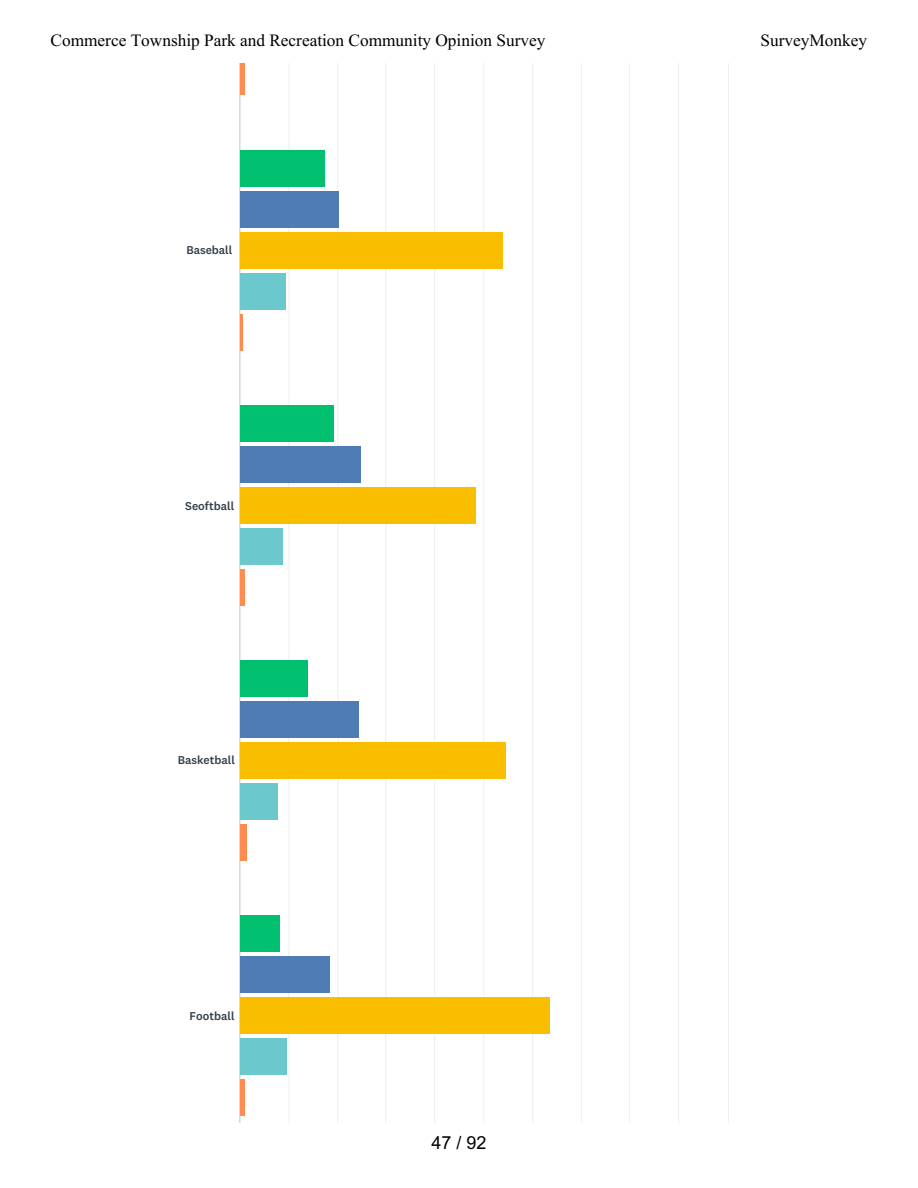
<style>
.page{position:relative;width:918px;height:1188px;background:#fff}
.page>*{position:absolute;margin:0;border:0;box-sizing:border-box;transform-origin:0 0}
.t1{font:18px "Arial";color:#000}
.t2{font:17.25px "Times New Roman";letter-spacing:.005em;color:#000}
.t3{font:11.85px "Copyright Klim Type Foundry Not Licensedfor Desktop Use";letter-spacing:.005em;color:#333e48}
</style>
<div class="page">
<hr style="left:288px;top:64px;width:1px;height:1059px;background:#edeeee">
<hr style="left:337px;top:64px;width:1px;height:1059px;background:#edeeee">
<hr style="left:385px;top:64px;width:1px;height:1059px;background:#edeeee">
<hr style="left:434px;top:64px;width:1px;height:1059px;background:#edeeee">
<hr style="left:483px;top:64px;width:1px;height:1059px;background:#edeeee">
<hr style="left:532px;top:64px;width:1px;height:1059px;background:#edeeee">
<hr style="left:581px;top:64px;width:1px;height:1059px;background:#edeeee">
<hr style="left:629px;top:64px;width:1px;height:1059px;background:#edeeee">
<hr style="left:678px;top:64px;width:1px;height:1059px;background:#edeeee">
<hr style="left:728px;top:64px;width:1px;height:1059px;background:#edeeee">
<hr style="left:239px;top:64px;width:1px;height:1059px;background:#ccc">
<hr style="left:240px;top:64px;width:4px;height:31px;background:#ff8b4f">
<hr style="left:240px;top:314px;width:2px;height:36px;background:#ff8b4f">
<hr style="left:240px;top:569px;width:4px;height:36px;background:#ff8b4f">
<div style="left:240px;top:824px;width:6px;height:37px;background:#ff8b4f"></div>
<hr style="left:240px;top:1079px;width:4px;height:37px;background:#ff8b4f">
<div style="left:240px;top:273px;width:46px;height:37px;background:#6bc8cd"></div>
<div style="left:240px;top:528px;width:43px;height:37px;background:#6bc8cd"></div>
<div style="left:240px;top:783px;width:38px;height:37px;background:#6bc8cd"></div>
<div style="left:240px;top:1038px;width:47px;height:37px;background:#6bc8cd"></div>
<div style="left:240px;top:232px;width:263px;height:37px;background:#f9be00"></div>
<div style="left:240px;top:487px;width:236px;height:37px;background:#f9be00"></div>
<div style="left:240px;top:742px;width:266px;height:37px;background:#f9be00"></div>
<div style="left:240px;top:997px;width:309px;height:37px;background:#f9be00"></div>
<div style="left:240px;top:191px;width:99px;height:37px;background:#507cb6"></div>
<div style="left:240px;top:446px;width:121px;height:37px;background:#507cb6"></div>
<div style="left:240px;top:701px;width:119px;height:37px;background:#507cb6"></div>
<div style="left:240px;top:956px;width:90px;height:37px;background:#507cb6"></div>
<div style="left:240px;top:150px;width:85px;height:37px;background:#00bf6f"></div>
<div style="left:240px;top:405px;width:94px;height:37px;background:#00bf6f"></div>
<div style="left:240px;top:661px;width:68px;height:36px;background:#00bf6f"></div>
<div style="left:240px;top:916px;width:40px;height:36px;background:#00bf6f"></div>
<p class="t2" style="left:51px;top:30px;width:496px">Commerce Township Park and Recreation Community Opinion Survey</p>
<p class="t2" style="left:761px;top:30px;width:108px">SurveyMonkey</p>
<p class="t3" style="left:186px;top:243px;width:48px">Baseball</p>
<p class="t3" style="left:185px;top:498px;width:50px">Seoftball</p>
<p class="t3" style="left:178px;top:753px;width:59px">Basketball</p>
<p class="t3" style="left:190px;top:1008px;width:46px">Football</p>
<p class="t1" style="left:431px;top:1133px;width:56px">47 / 92</p>
</div>
